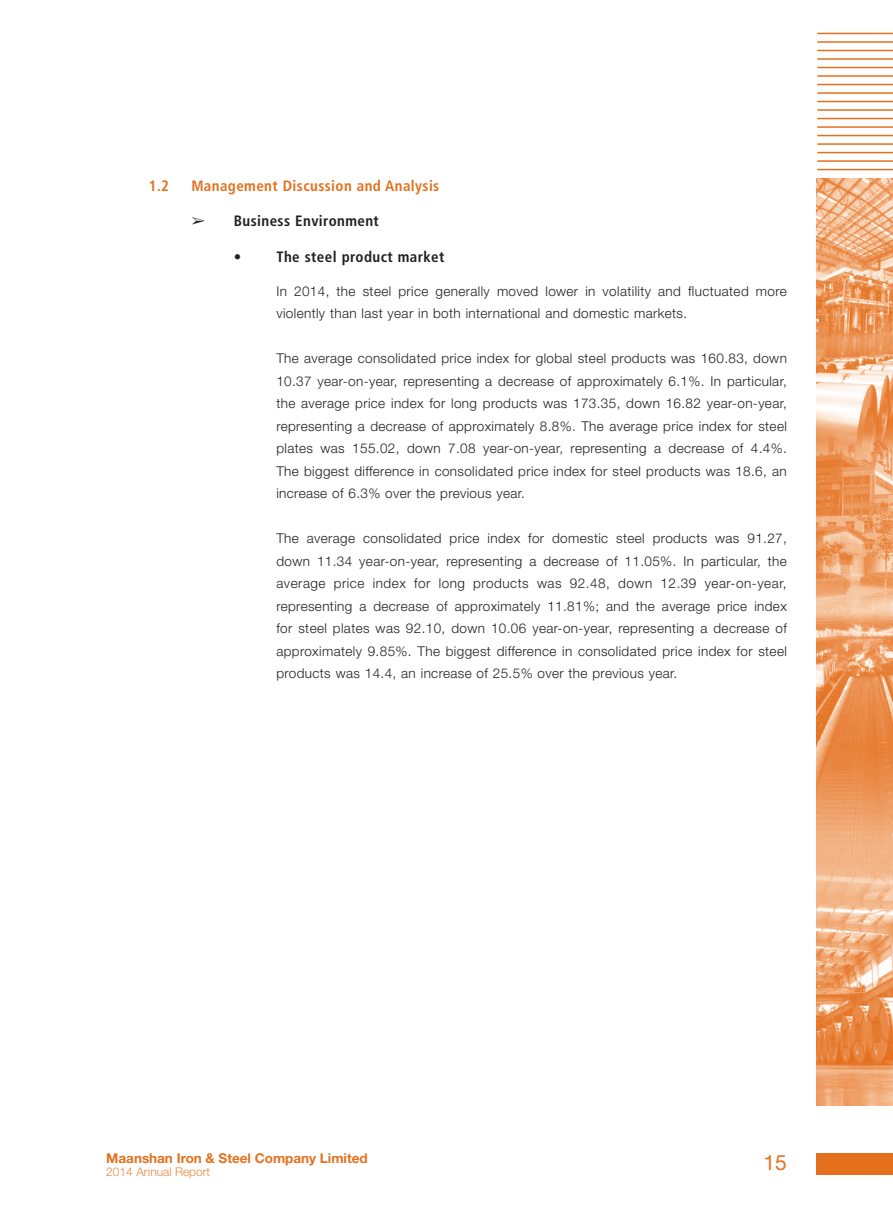
<style>
.page{position:relative;width:893px;height:1212px;background:#fff}
.page>*{position:absolute;margin:0;border:0;box-sizing:border-box;transform-origin:0 0}
.t1{font:21px "Helvetica Neue LT Std";color:#e4701e}
.t2{font:700 condensed 15px "Frutiger LT Std";letter-spacing:.025em;color:#231f20}
.t3{font:700 condensed 15px "Frutiger LT Std";letter-spacing:.025em;color:#e4701e}
.t4{font:300 13.5px/22.5px "Helvetica Neue LT Std";letter-spacing:.03em;color:#231f20;text-align:justify}
.t5{font:700 13.5px "Helvetica Neue LT Std";color:#e4701e}
.t6{font:300 12px "Helvetica Neue LT Std";color:#e98842}
</style>
<div class="page">
<img style="left:816px;top:179px;width:77px;height:927px">
<hr style="left:817px;top:169px;width:76px;height:1px;background:#e4701e">
<hr style="left:817px;top:160px;width:76px;height:2px;background:#e4701e">
<hr style="left:817px;top:152px;width:76px;height:1px;background:#e4701e">
<hr style="left:817px;top:143px;width:76px;height:2px;background:#e4701e">
<hr style="left:817px;top:135px;width:76px;height:1px;background:#e4701e">
<hr style="left:817px;top:126px;width:76px;height:2px;background:#e4701e">
<hr style="left:817px;top:118px;width:76px;height:1px;background:#e4701e">
<hr style="left:817px;top:109px;width:76px;height:2px;background:#e4701e">
<hr style="left:817px;top:101px;width:76px;height:1px;background:#e4701e">
<hr style="left:817px;top:92px;width:76px;height:2px;background:#e4701e">
<hr style="left:817px;top:84px;width:76px;height:1px;background:#e4701e">
<hr style="left:817px;top:75px;width:76px;height:2px;background:#e4701e">
<hr style="left:817px;top:67px;width:76px;height:1px;background:#e4701e">
<hr style="left:817px;top:58px;width:76px;height:2px;background:#e4701e">
<hr style="left:817px;top:50px;width:76px;height:1px;background:#e4701e">
<hr style="left:817px;top:41px;width:76px;height:2px;background:#e4701e">
<hr style="left:817px;top:33px;width:76px;height:1px;background:#e4701e">
<div style="left:816px;top:1153px;width:77px;height:22px;background:#e4701e"></div>
<p class="t3" style="left:149px;top:177px;width:22px">1.2</p>
<p class="t3" style="left:191px;top:177px;width:250px">Management Discussion and Analysis</p>
<p class="t2" style="left:191px;top:212px;width:189px">➢ Business Environment</p>
<p class="t2" style="left:234px;top:247px;width:212px">• The steel product market</p>
<p class="t4" style="left:276px;top:279px;width:512px">In 2014, the steel price generally moved lower in volatility and fluctuated more violently than last year in both international and domestic markets.</p>
<p class="t4" style="left:276px;top:347px;width:512px">The average consolidated price index for global steel products was 160.83, down 10.37 year-on-year, representing a decrease of approximately 6.1%. In particular, the average price index for long products was 173.35, down 16.82 year-on-year, representing a decrease of approximately 8.8%. The average price index for steel plates was 155.02, down 7.08 year-on-year, representing a decrease of 4.4%.<br>The biggest difference in consolidated price index for steel products was 18.6, an increase of 6.3% over the previous year.</p>
<p class="t4" style="left:276px;top:527px;width:512px">The average consolidated price index for domestic steel products was 91.27, down 11.34 year-on-year, representing a decrease of 11.05%. In particular, the average price index for long products was 92.48, down 12.39 year-on-year, representing a decrease of approximately 11.81%; and the average price index for steel plates was 92.10, down 10.06 year-on-year, representing a decrease of approximately 9.85%. The biggest difference in consolidated price index for steel products was 14.4, an increase of 25.5% over the previous year.</p>
<p class="t5" style="left:106px;top:1150px;width:263px">Maanshan Iron &amp; Steel Company Limited</p>
<p class="t6" style="left:106px;top:1165px;width:105px">2014 Annual Report</p>
<h1 class="t1" style="left:763px;top:1150px;width:25px">15</h1>
</div>
